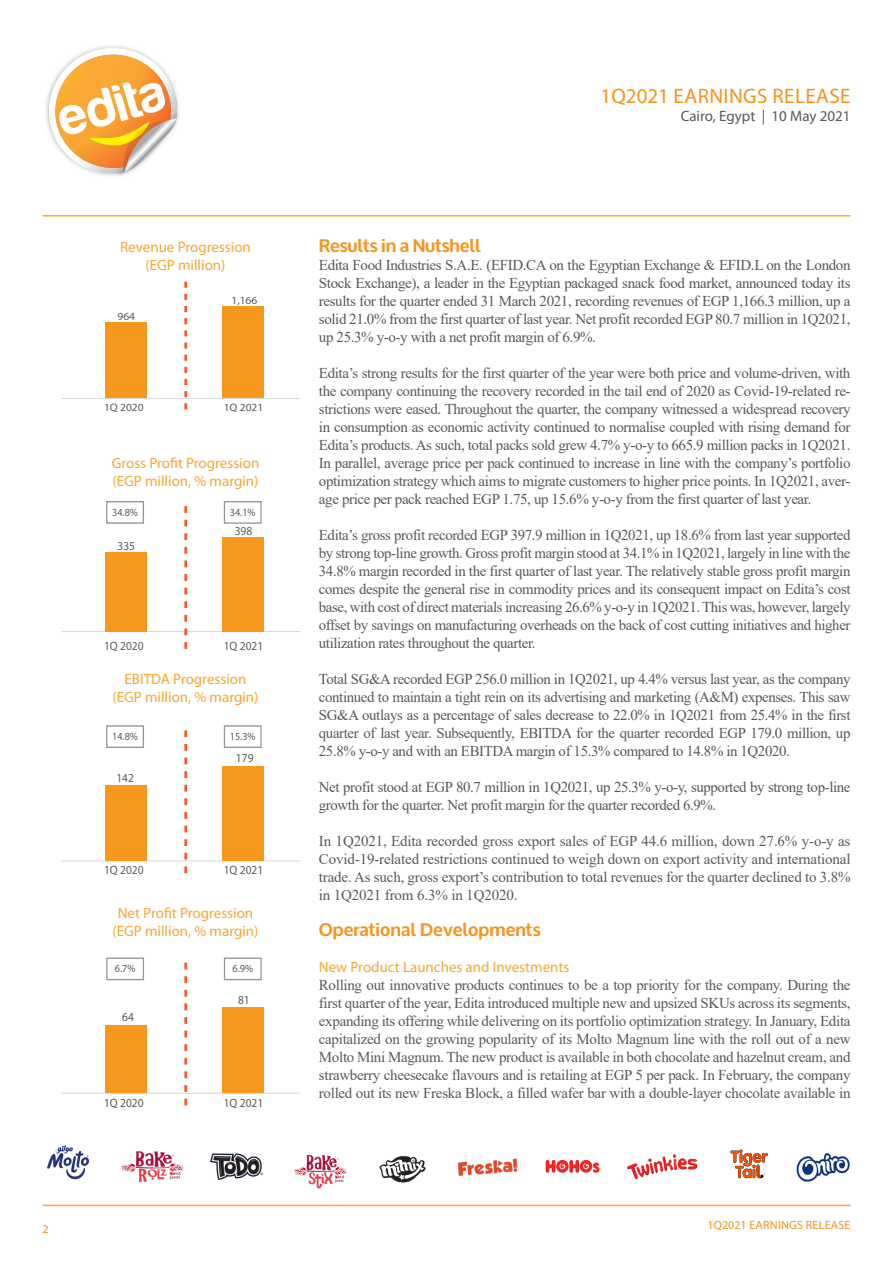
<style>
.page{position:relative;width:893px;height:1263px;background:#fff}
.page>*{position:absolute;margin:0;border:0;box-sizing:border-box;transform-origin:0 0}
.t1{font:21px "Myriad Pro";letter-spacing:.02em;color:#f7931d}
.t2{font:700 18px "Oxygen";color:#f7931d}
.Body{font:15px/18px "Times New Roman";letter-spacing:-.02em;color:#58595b;text-align:justify}
.Body-2{font:15px/18px "Times New Roman";letter-spacing:-.025em;color:#57585a;text-align:justify}
.Sub-subtitle{font:15px "Myriad Pro";color:#faa633}
.t3{font:15px "Myriad Pro";color:#57585a}
.t4{font:12.15px "Myriad Pro";color:#595a59;scale:.94 1}
.t5{font:12px "Myriad Pro";letter-spacing:.02em;color:#f7931d}
.t6{font:10.95px "Myriad Pro";color:#595a59;scale:1.05 1}
.t7{font:10.8px "Myriad Pro";color:#595a59;scale:.94 1}
.s1{color:#57585a}
</style>
<div class="page">
<img style="left:46px;top:46px;width:133px;height:130px">
<svg style="left:49px;top:48px;width:128px;height:126px"></svg>
<hr style="left:43px;top:215px;width:807px;height:2px;background:#faa633">
<hr style="left:43px;top:1205px;width:807px;height:1px;background:#faa633">
<img style="left:47px;top:1144px;width:42px;height:36px">
<img style="left:379px;top:1155px;width:47px;height:28px">
<img style="left:210px;top:1153px;width:53px;height:27px">
<svg style="left:545px;top:1159px;width:55px;height:14px"></svg>
<img style="left:121px;top:1151px;width:63px;height:31px">
<img style="left:457px;top:1158px;width:61px;height:18px">
<img style="left:294px;top:1155px;width:54px;height:34px">
<img style="left:628px;top:1154px;width:69px;height:24px">
<svg style="left:730px;top:1149px;width:38px;height:29px"></svg>
<img style="left:796px;top:1153px;width:54px;height:29px">
<hr style="left:61px;top:398px;width:239px;height:1px;background:#d8d8d8">
<div style="left:223px;top:307px;width:41px;height:91px;background:#f7971d"></div>
<div style="left:105px;top:322px;width:42px;height:76px;background:#f7971d"></div>
<svg style="left:184px;top:282px;width:3px;height:128px"></svg>
<hr style="left:61px;top:631px;width:239px;height:1px;background:#d8d8d8">
<div style="left:223px;top:537px;width:41px;height:94px;background:#f7971d"></div>
<div style="left:105px;top:552px;width:42px;height:79px;background:#f7971d"></div>
<div style="left:106px;top:501px;width:38px;height:23px;border:1px solid #939598"></div>
<div style="left:224px;top:501px;width:38px;height:23px;border:1px solid #939598"></div>
<svg style="left:184px;top:506px;width:3px;height:143px"></svg>
<hr style="left:61px;top:860px;width:239px;height:1px;background:#d8d8d8">
<div style="left:223px;top:766px;width:41px;height:95px;background:#f7971d"></div>
<div style="left:105px;top:786px;width:42px;height:75px;background:#f7971d"></div>
<div style="left:106px;top:725px;width:38px;height:23px;border:1px solid #939598"></div>
<div style="left:224px;top:725px;width:38px;height:23px;border:1px solid #939598"></div>
<svg style="left:184px;top:730px;width:3px;height:144px"></svg>
<hr style="left:61px;top:1093px;width:239px;height:1px;background:#d8d8d8">
<div style="left:223px;top:1007px;width:41px;height:86px;background:#f7971d"></div>
<div style="left:105px;top:1025px;width:42px;height:68px;background:#f7971d"></div>
<div style="left:106px;top:957px;width:38px;height:23px;border:1px solid #939598"></div>
<div style="left:224px;top:957px;width:38px;height:23px;border:1px solid #939598"></div>
<svg style="left:184px;top:963px;width:3px;height:143px"></svg>
<p class="t5" style="left:43px;top:1221px;width:8px">2</p>
<p class="Sub-subtitle" style="left:120px;top:238px;width:132px">Revenue Progression</p>
<p class="Sub-subtitle" style="left:146px;top:256px;width:81px">(EGP million)</p>
<p class="t6" style="left:118px;top:309px;width:18px">964</p>
<p class="t6" style="left:232px;top:294px;width:26px">1,166</p>
<p class="t6" style="left:104px;top:400px;width:39px">1Q 2020</p>
<p class="t6" style="left:224px;top:400px;width:39px">1Q 2021</p>
<p class="Sub-subtitle" style="left:112px;top:454px;width:149px">Gross Profit Progression</p>
<p class="Sub-subtitle" style="left:113px;top:472px;width:147px">(EGP million, % margin)</p>
<p class="t7" style="left:112px;top:505px;width:29px">34.8%</p>
<p class="t7" style="left:230px;top:505px;width:29px">34.1%</p>
<p class="t4" style="left:118px;top:538px;width:20px">335</p>
<p class="t4" style="left:235px;top:524px;width:20px">398</p>
<p class="t4" style="left:104px;top:639px;width:44px">1Q 2020</p>
<p class="t4" style="left:224px;top:639px;width:44px">1Q 2021</p>
<p class="Sub-subtitle" style="left:125px;top:670px;width:123px">EBITDA Progression</p>
<p class="Sub-subtitle" style="left:113px;top:688px;width:147px">(EGP million, % margin)</p>
<p class="t7" style="left:112px;top:729px;width:29px">14.8%</p>
<p class="t7" style="left:230px;top:729px;width:29px">15.3%</p>
<p class="t4" style="left:116px;top:771px;width:20px">142</p>
<p class="t4" style="left:236px;top:751px;width:20px">179</p>
<p class="t4" style="left:104px;top:863px;width:44px">1Q 2020</p>
<p class="t4" style="left:224px;top:863px;width:44px">1Q 2021</p>
<p class="Sub-subtitle" style="left:118px;top:904px;width:137px">Net Profit Progression</p>
<p class="Sub-subtitle" style="left:113px;top:922px;width:147px">(EGP million, % margin)</p>
<p class="t7" style="left:115px;top:962px;width:23px">6.7%</p>
<p class="t7" style="left:232px;top:962px;width:23px">6.9%</p>
<p class="t4" style="left:122px;top:1010px;width:14px">64</p>
<p class="t4" style="left:238px;top:992px;width:14px">81</p>
<p class="t4" style="left:104px;top:1095px;width:44px">1Q 2020</p>
<p class="t4" style="left:224px;top:1095px;width:44px">1Q 2021</p>
<h1 class="t1" style="left:601px;top:83px;width:251px">1Q2021 EARNINGS RELEASE</h1>
<p class="t3" style="left:681px;top:107px;width:171px">Cairo, Egypt | 10 May 2021</p>
<p class="t2" style="left:319px;top:234px;width:163px">Results in a Nutshell</p>
<p class="Body-2" style="left:319px;top:256px;width:533px">Edita Food Industries S.A.E. (EFID.CA on the Egyptian Exchange &amp; EFID.L on the London Stock Exchange), a leader in the Egyptian packaged snack food market, announced today its results for the quarter ended 31 March 2021, recording revenues of EGP 1,166.3 million, up a solid 21.0% from the first quarter of last year. Net profit recorded EGP 80.7 million in 1Q2021, up 25.3% y-o-y with a net profit margin of 6.9%.</p>
<p class="Body" style="left:319px;top:364px;width:533px">Edita’s strong results for the first quarter of the year were both price and volume-driven, with the company continuing the recovery recorded in the tail end of 2020 as Covid-19-related re&shy;strictions were eased. Throughout the quarter, the company witnessed a widespread recovery in consumption as economic activity continued to normalise coupled with rising demand for Edita’s products. As such, total packs sold grew 4.7% y-o-y to 665.9 million packs in 1Q2021.<br>In parallel, average price per pack continued to increase in line with the company’s portfolio optimization strategy which aims to migrate customers to higher price points. In 1Q2021, aver&shy;age price per pack reached EGP 1.75, up 15.6% y-o-y from the first quarter of last year.</p>
<p class="Body-2" style="left:319px;top:526px;width:533px">Edita’s gross profit recorded EGP 397.9 million in 1Q2021, up 18.6% from last year supported by strong top-line growth. Gross profit margin stood at 34.1% in 1Q2021, largely in line with the 34.8% margin recorded in the first quarter of last year. The relatively stable gross profit margin comes despite the general rise in commodity prices and its consequent impact on Edita’s cost base, with cost of direct materials increasing 26.6% y-o-y in 1Q2021. This was, however, largely offset by savings on manufacturing overheads on the back of cost cutting initiatives and higher utilization rates throughout the quarter.</p>
<p class="Body-2" style="left:319px;top:670px;width:533px">Total SG&amp;A recorded EGP 256.0 million in 1Q2021, up 4.4% versus last year, as the company continued to maintain a tight rein on its advertising and marketing (A&amp;M) expenses. This saw SG&amp;A outlays as a percentage of sales decrease to 22.0% in 1Q2021 from 25.4% in the first quarter of last year. Subsequently, EBITDA for the quarter recorded EGP 179.0 million, up 25.8% y-o-y and with an EBITDA margin of 15.3% compared to 14.8% in 1Q2020.</p>
<p class="Body-2" style="left:319px;top:778px;width:533px">Net profit stood at EGP 80.7 million in 1Q2021, up 25.3% y-o-y, supported by strong top-line growth for the quarter. Net profit margin for the quarter recorded 6.9%.</p>
<p class="Body" style="left:319px;top:832px;width:533px"><span class="s1">In 1Q2021, Edita recorded gr</span>oss export sales of EGP 44.6 million, down 27.6% y-o-y as Covid-19-related restrictions continued to weigh down on export activity and international trade. As such, gross export’s contribution to total revenues for the quarter declined to 3.8% in 1Q2021 from 6.3% in 1Q2020.</p>
<p class="t2" style="left:319px;top:918px;width:223px">Operational Developments</p>
<p class="Sub-subtitle" style="left:319px;top:958px;width:252px">New Product Launches and Investments</p>
<p class="Body" style="left:319px;top:976px;width:533px">Rolling out innovative products continues to be a top priority for the company. During the first quarter of the year, Edita introduced multiple new and upsized SKUs across its segments, expanding its offering while delivering on its portfolio optimization strategy. In January, Edita capitalized on the growing popularity of its Molto Magnum line with the roll out of a new Molto Mini Magnum. The new product is available in both chocolate and hazelnut cream, and strawberry cheesecake flavours and is retailing at EGP 5 per pack. In February, the company rolled out its new Freska Block, a filled wafer bar with a double-layer chocolate available in</p>
<p class="t5" style="left:707px;top:1218px;width:144px">1Q2021 EARNINGS RELEASE</p>
</div>
